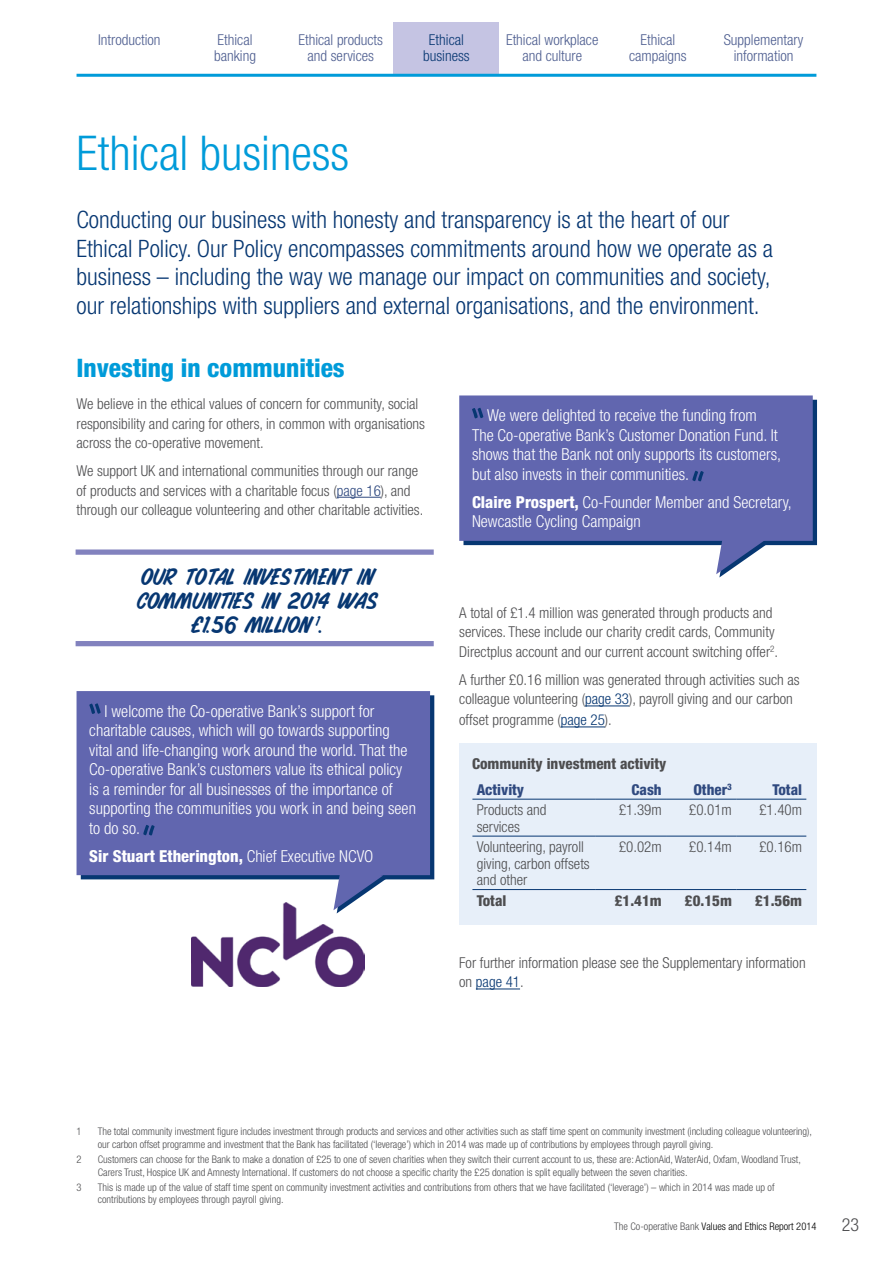
<style>
.page{position:relative;width:893px;height:1263px;background:#fff}
.page>*{position:absolute;margin:0;border:0;box-sizing:border-box;transform-origin:0 0}
.t1{font:300 condensed 48px "Helvetica Neue";color:#009bd9}
.t2{font:800 condensed 25.5px "Helvetica Neue";color:#009bd9}
.t3{font:300 condensed 24px/28.5px "Helvetica Neue";color:#073772}
.t4{font:21px/24px "Eckhardt Speedletter JNL";color:#073772;text-align:center}
.t5{font:300 condensed 18px "Helvetica Neue";color:#4d4d4f}
.t6{font:300 condensed 16.5px/19.5px "Helvetica Neue";color:#fff}
.t7{font:800 condensed 16.5px "Helvetica Neue";color:#fff}
.t8{font:300 condensed 15px/19.5px "Helvetica Neue";color:#4d4d4f}
.t9{font:300 condensed 15px/16.5px "Helvetica Neue";color:#4e5e90;text-align:center}
.t10{font:800 condensed 15px "Helvetica Neue";color:#4d4d4f}
.t11{font:800 condensed 15px "Helvetica Neue";color:#304a80}
.t12{font:300 condensed 15px/16.5px "Helvetica Neue";color:#073772;text-align:center}
.footnotes{font:300 condensed 10.5px/12.8px "Helvetica Neue";color:#4d4d4f}
.t13{font:300 condensed 10.5px "Helvetica Neue";color:#000}
.s1{color:#304a80}
.s2{font-weight:300}
.s3{font-weight:800}
.s4{color:#073772}
.s5{color:#4d4d4f}
</style>
<div class="page">
<div style="left:394px;top:22px;width:105px;height:53px;background:#c5c4e3"></div>
<hr style="left:77px;top:74px;width:739px;height:3px;background:#009bd9">
<img style="left:192px;top:903px;width:173px;height:83px">
<hr style="left:337px;top:497px;width:44px;height:1px;background:#304a80">
<div style="left:463px;top:400px;width:354px;height:145px;background:#073772"></div>
<div style="left:459px;top:395px;width:354px;height:146px;background:#6166af"></div>
<svg style="left:472px;top:408px;width:11px;height:10px"></svg>
<svg style="left:692px;top:471px;width:12px;height:10px"></svg>
<hr style="left:585px;top:705px;width:44px;height:1px;background:#073772">
<hr style="left:561px;top:726px;width:44px;height:1px;background:#073772">
<hr style="left:476px;top:988px;width:44px;height:1px;background:#073772">
<div style="left:459px;top:743px;width:357px;height:181px;background:#e7eff9"></div>
<hr style="left:472px;top:799px;width:124px;height:1px;background:#073772">
<hr style="left:596px;top:799px;width:70px;height:1px;background:#073772">
<hr style="left:666px;top:799px;width:70px;height:1px;background:#073772">
<hr style="left:736px;top:799px;width:70px;height:1px;background:#073772">
<hr style="left:472px;top:836px;width:124px;height:1px;background:#073772">
<hr style="left:596px;top:836px;width:70px;height:1px;background:#073772">
<hr style="left:666px;top:836px;width:70px;height:1px;background:#073772">
<hr style="left:736px;top:836px;width:70px;height:1px;background:#073772">
<hr style="left:472px;top:889px;width:124px;height:1px;background:#073772">
<hr style="left:596px;top:889px;width:70px;height:1px;background:#073772">
<hr style="left:666px;top:889px;width:70px;height:1px;background:#073772">
<hr style="left:736px;top:889px;width:70px;height:1px;background:#073772">
<svg style="left:716px;top:532px;width:53px;height:45px"></svg>
<div style="left:76px;top:549px;width:358px;height:6px;background:#8282be"></div>
<div style="left:76px;top:641px;width:358px;height:5px;background:#8282be"></div>
<svg style="left:81px;top:695px;width:353px;height:184px;background:#0a3874"></svg>
<div style="left:77px;top:691px;width:353px;height:184px;background:#6166af"></div>
<svg style="left:89px;top:703px;width:12px;height:11px"></svg>
<svg style="left:143px;top:825px;width:12px;height:10px"></svg>
<svg style="left:333px;top:868px;width:53px;height:45px"></svg>
<h3 class="t9" style="left:98px;top:31px;width:64px">Introduction</h3>
<h3 class="t9" style="left:298px;top:31px;width:86px">Ethical products and services</h3>
<h3 class="t12" style="left:423px;top:31px;width:48px">Ethical business</h3>
<h3 class="t9" style="left:506px;top:31px;width:94px">Ethical workplace and culture</h3>
<h3 class="t9" style="left:629px;top:31px;width:59px">Ethical campaigns</h3>
<h3 class="t9" style="left:724px;top:31px;width:81px">Supplementary information</h3>
<h3 class="t9" style="left:214px;top:31px;width:43px;text-align:left">Ethical banking</h3>
<p class="t1" style="left:77px;top:126px;width:274px">Ethical business</p>
<p class="t3" style="left:77px;top:205px;width:698px">Conducting our business with honesty and transparency is at the heart of our Ethical Policy. Our Policy encompasses commitments around how we operate as a business – including the way we manage our impact on communities and society, our relationships with suppliers and external organisations, and the environment.</p>
<p class="t2" style="left:77px;top:352px;width:270px">Investing in communities</p>
<p class="t8" style="left:77px;top:394px;width:350px">We believe in the ethical values of concern for community, social responsibility and caring for others, in common with organisations across the co-operative movement.</p>
<p class="t8" style="left:77px;top:461px;width:348px">We support UK and international communities through our range of products and services with a charitable focus (<span class="s1">page 16</span>), and through our colleague volunteering and other charitable activities.</p>
<p class="t4" style="left:134px;top:564px;width:243px">OUR TOTAL INVESTMENT IN<br>COMMUNITIES IN 2014 WAS £1.56 MILLION <sup>1</sup>.</p>
<p class="t6" style="left:89px;top:701px;width:328px;text-indent:15px">I welcome the Co-operative Bank’s support for charitable causes, which will go towards supporting vital and life-changing work around the world. That the Co-operative Bank’s customers value its ethical policy<br>is a reminder for all businesses of the importance of supporting the communities you work in and being seen to do so.</p>
<p class="t7" style="left:89px;top:846px;width:286px">Sir Stuart Etherington, <span class="s2">Chief Executive NCVO</span></p>
<p class="t6" style="left:472px;top:406px;width:311px;text-indent:15px">We were delighted to receive the funding from The Co-operative Bank’s Customer Donation Fund. It shows that the Bank not only supports its customers, but also invests in their communities.</p>
<p class="t6" style="left:472px;top:492px;width:321px"><span class="s3">Claire Prospert,</span> Co-Founder Member and Secretary,<br>Newcastle Cycling Campaign</p>
<p class="t8" style="left:459px;top:603px;width:320px">A total of £1.4 million was generated through products and services. These include our charity credit cards, Community<br>Directplus account and our current account switching offer<sup>2</sup>.</p>
<p class="t8" style="left:459px;top:670px;width:342px">A further £0.16 million was generated through activities such as colleague volunteering (<span class="s4">page 33</span>), payroll giving and our carbon</p>
<p class="t8" style="left:459px;top:710px;width:154px">offset programme (<span class="s4">page 25</span>).</p>
<p class="t10" style="left:472px;top:755px;width:196px">Community investment activity</p>
<p class="t11" style="left:477px;top:780px;width:49px">Activity</p>
<p class="t11" style="left:631px;top:780px;width:32px">Cash</p>
<p class="t11" style="left:693px;top:780px;width:40px">Other<sup>3</sup></p>
<p class="t11" style="left:772px;top:780px;width:31px">Total</p>
<p class="t8" style="left:477px;top:802px;width:71px;line-height:16.5px">Products and services</p>
<p class="t8" style="left:619px;top:800px;width:44px">£1.39m</p>
<p class="t8" style="left:689px;top:800px;width:44px">£0.01m</p>
<p class="t8" style="left:759px;top:800px;width:44px">£1.40m</p>
<p class="t8" style="left:477px;top:839px;width:115px;line-height:16.5px">Volunteering, payroll giving, carbon offsets and other</p>
<p class="t8" style="left:619px;top:837px;width:44px">£0.02m</p>
<p class="t8" style="left:689px;top:837px;width:44px">£0.14m</p>
<p class="t8" style="left:759px;top:837px;width:44px">£0.16m</p>
<p class="t10" style="left:477px;top:891px;width:31px">Total</p>
<p class="t10" style="left:615px;top:891px;width:49px">£1.41m</p>
<p class="t10" style="left:685px;top:891px;width:49px">£0.15m</p>
<p class="t10" style="left:755px;top:891px;width:49px">£1.56m</p>
<p class="t8" style="left:459px;top:953px;width:348px">For further information please see the Supplementary information on <span class="s4">page 41</span>.</p>
<p class="footnotes" style="left:77px;top:1125px;width:7px">1</p>
<p class="footnotes" style="left:98px;top:1125px;width:716px">The total community investment figure includes investment through products and services and other activities such as staff time spent on community investment (including colleague volunteering), our carbon offset programme and investment that the Bank has facilitated (‘leverage’) which in 2014 was made up of contributions by employees through payroll giving.</p>
<p class="footnotes" style="left:77px;top:1153px;width:7px">2</p>
<p class="footnotes" style="left:98px;top:1153px;width:704px">Customers can choose for the Bank to make a donation of £25 to one of seven charities when they switch their current account to us, these are: ActionAid, WaterAid, Oxfam, Woodland Trust,<br>Carers Trust, Hospice UK and Amnesty International. If customers do not choose a specific charity the £25 donation is split equally between the seven charities.</p>
<p class="footnotes" style="left:77px;top:1180px;width:7px">3</p>
<p class="footnotes" style="left:98px;top:1180px;width:678px">This is made up of the value of staff time spent on community investment activities and contributions from others that we have facilitated (‘leverage’) – which in 2014 was made up of contributions by employees through payroll giving.</p>
<p class="t13" style="left:614px;top:1220px;width:204px"><span class="s5">The Co-operative Bank</span> Values and Ethics Report 2014</p>
<p class="t5" style="left:842px;top:1214px;width:19px">23</p>
</div>
